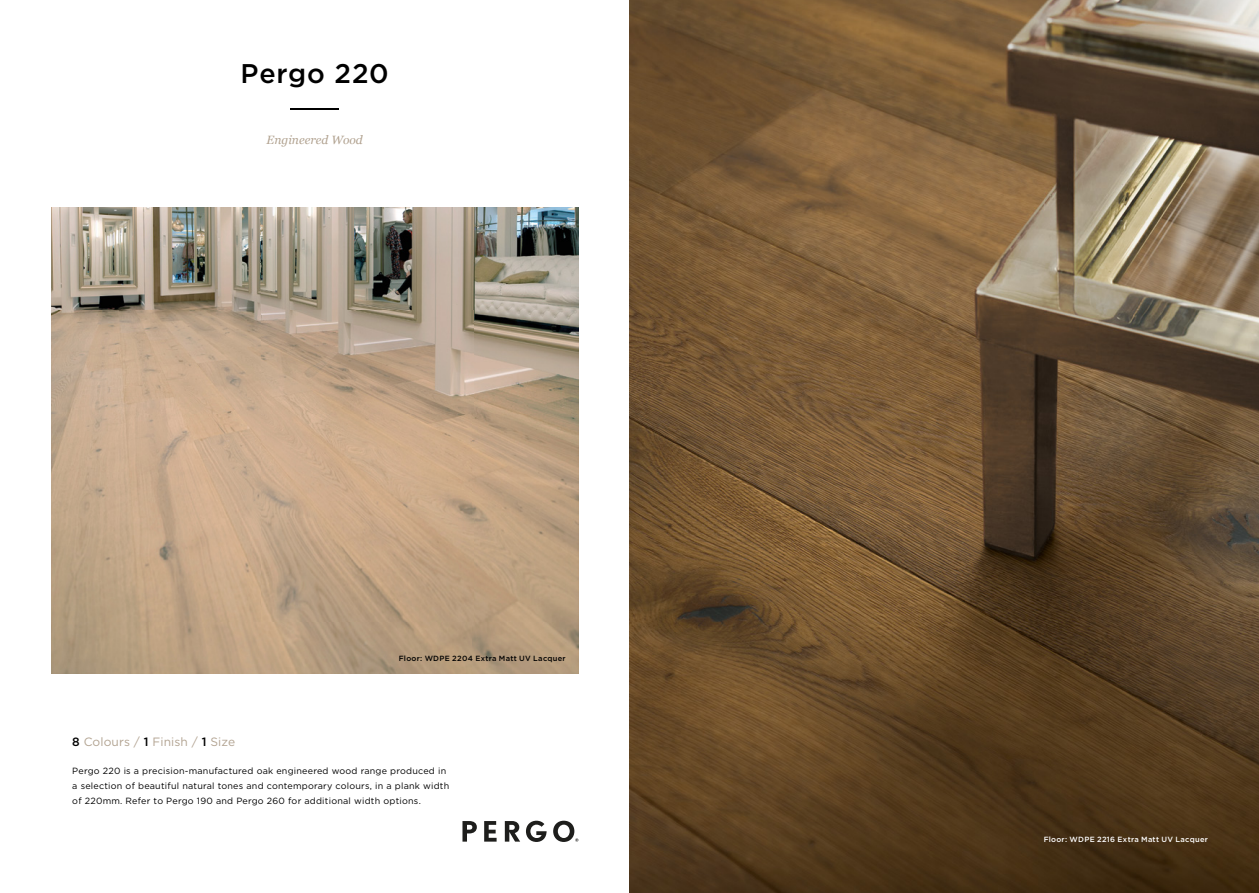
<style>
.page{position:relative;width:1259px;height:893px;background:#fff}
.page>*{position:absolute;margin:0;border:0;box-sizing:border-box;transform-origin:0 0}
.t1{font:500 27px "Gotham";letter-spacing:.025em;color:#000}
.t2{font:12px "Gotham";letter-spacing:.01em;color:#b2a391}
.t3{font:italic 12px "Georgia";color:#b2a391}
.t4{font:9px/15px "Gotham";letter-spacing:.025em;color:#000}
.t5{font:500 7.5px "Gotham";letter-spacing:.04em;color:#000}
.t6{font:500 7.5px "Gotham";letter-spacing:.04em;color:#fff}
.s1{font-weight:500;color:#000}
</style>
<div class="page">
<img style="left:629px;top:0;width:630px;height:893px">
<img style="left:51px;top:207px;width:527px;height:467px">
<hr style="left:291px;top:108px;width:48px;height:2px;background:#000">
<svg style="left:462px;top:821px;width:15px;height:21px"></svg>
<svg style="left:484px;top:821px;width:12px;height:21px"></svg>
<svg style="left:505px;top:821px;width:15px;height:21px"></svg>
<svg style="left:526px;top:821px;width:20px;height:21px"></svg>
<svg style="left:553px;top:821px;width:25px;height:21px"></svg>
<h1 class="t1" style="left:241px;top:55px;width:150px">Pergo 220</h1>
<h2 class="t3" style="left:267px;top:132px;width:98px">Engineered Wood</h2>
<p class="t5" style="left:399px;top:654px;width:168px">Floor: WDPE 2204 Extra Matt UV Lacquer</p>
<h2 class="t2" style="left:72px;top:734px;width:164px"><span class="s1">8</span> Colours / <span class="s1">1</span> Finish / <span class="s1">1</span> Size</h2>
<p class="t4" style="left:72px;top:763px;width:378px">Pergo 220 is a precision-manufactured oak engineered wood range produced in a selection of beautiful natural tones and contemporary colours, in a plank width of 220mm. Refer to Pergo 190 and Pergo 260 for additional width options.</p>
<p class="t6" style="left:1043px;top:834px;width:166px">Floor: WDPE 2216 Extra Matt UV Lacquer</p>
</div>
